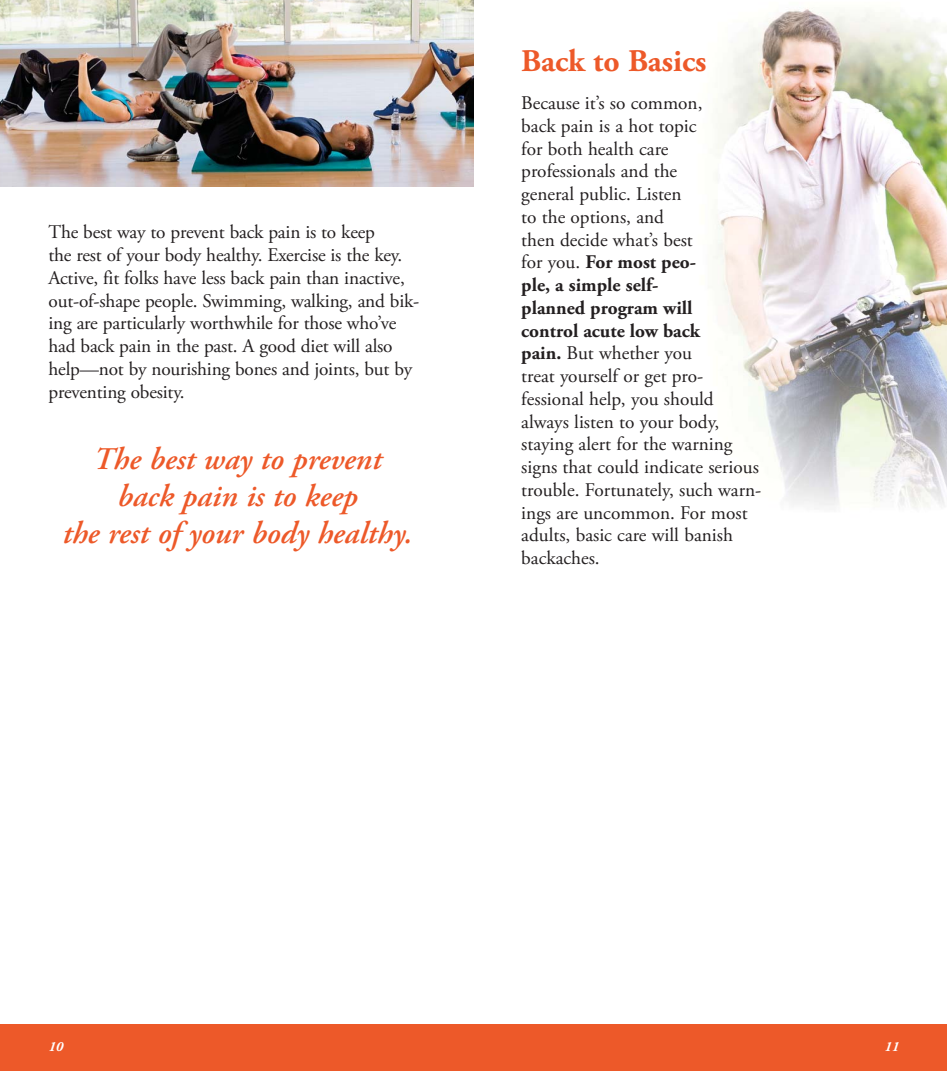
<style>
.page{position:relative;width:947px;height:1071px;background:#fff}
.page>*{position:absolute;margin:0;border:0;box-sizing:border-box;transform-origin:0 0}
.t1{font:italic 600 31.5px/36.8px "Adobe Garamond Pro";color:#ed5929;text-align:center}
.t2{font:700 31.5px "Adobe Garamond Pro";color:#ed5929}
.t3{font:19.25px/22.8px "Adobe Garamond Pro";color:#231f20}
.t4{font:italic 700 14px "Adobe Garamond Pro";color:#fff}
.s1{font-weight:700}
</style>
<div class="page">
<div style="left:474px;top:1024px;width:472px;height:47px;background:#ed5929"></div>
<div style="left:0;top:1024px;width:474px;height:47px;background:#ed5929"></div>
<img style="left:713px;top:8px;width:233px;height:500px">
<img style="left:0;top:0;width:474px;height:186px">
<p class="t3" style="left:49px;top:223px;width:372px">The best way to prevent back pain is to keep<br>the rest of your body healthy. Exercise is the key.<br>Active, fit folks have less back pain than inactive, out-of-shape people. Swimming, walking, and bik&shy;ing are particularly worthwhile for those who’ve had back pain in the past. A good diet will also help—not by nourishing bones and joints, but by preventing obesity.</p>
<h1 class="t1" style="left:62px;top:440px;width:351px">The best way to prevent back pain is to keep<br>the rest of your body healthy.</h1>
<h1 class="t2" style="left:521px;top:48px;width:187px">Back to Basics</h1>
<p class="t3" style="left:521px;top:93px;width:241px">Because it’s so common,<br>back pain is a hot topic<br>for both health care<br>profes sionals and the<br>general public. Listen<br>to the options, and<br>then decide what’s best<br>for you. <span class="s1">For most peo-<br>ple, a simple self-<br>planned program will<br>control acute low back<br>pain.</span> But whether you<br>treat yourself or get pro&shy;fessional help, you should always listen to your body, staying alert for the warning signs that could indicate serious trouble. Fortunately, such warn&shy;ings are uncommon. For most adults, basic care will banish backaches.</p>
<p class="t4" style="left:49px;top:1038px;width:16px">10</p>
<p class="t4" style="left:884px;top:1038px;width:16px">11</p>
</div>
